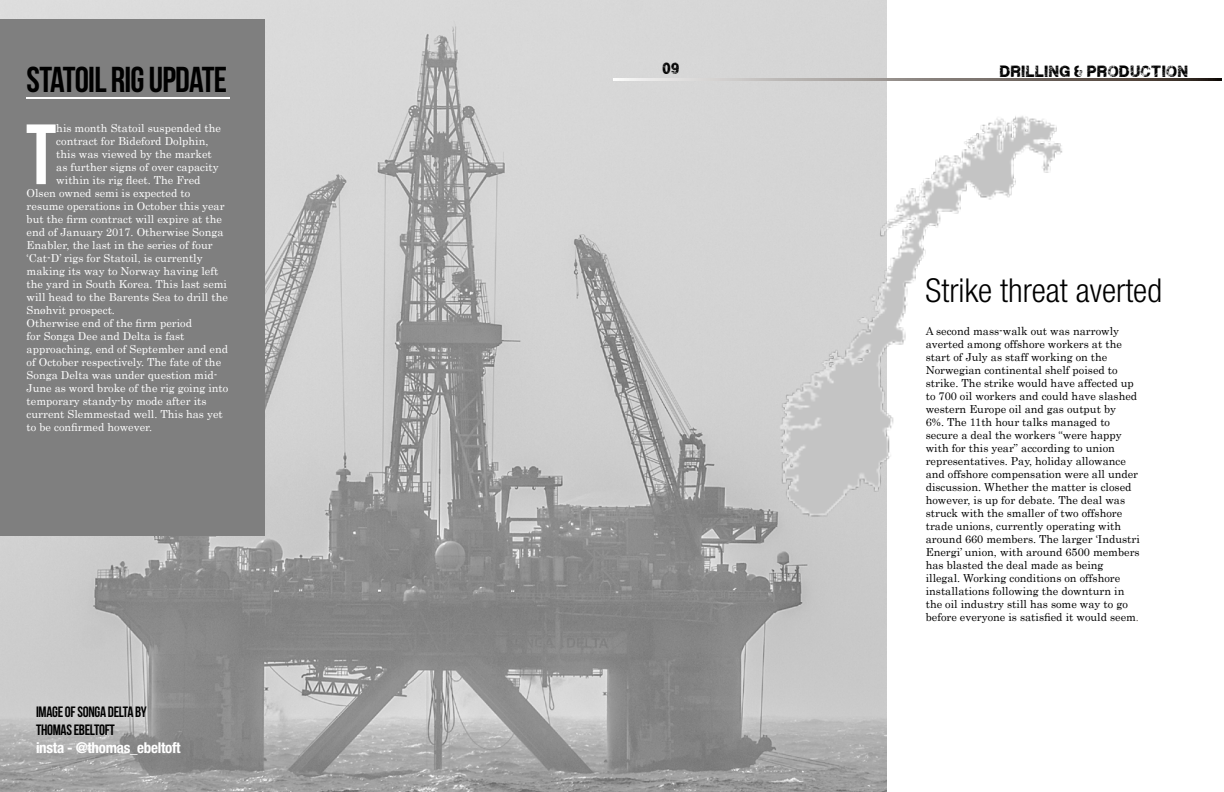
<style>
.page{position:relative;width:1224px;height:792px;background:#fff}
.page>*{position:absolute;margin:0;border:0;box-sizing:border-box;transform-origin:0 0}
.t1{font:85.3px "Bebas Neue";color:#fff}
.t2{font:36px "Bebas Neue";letter-spacing:-.02em;color:#000}
.t3{font:300 condensed 33px "Helvetica Neue LT Std";color:#000}
.t4{font:15px/18px "Bebas Neue";letter-spacing:-.02em;color:#000}
.t5{font:700 condensed 15px "Helvetica Neue LT Std";letter-spacing:-.02em;color:#fff}
.t6{font:13px "Plane Crash";color:#000}
.t7{font:11px/13px "Century";color:#000}
.t8{font:11px "Century";color:#fff}
.s1{color:#645a53}
</style>
<div class="page">
<img style="left:0;top:0;width:887px;height:792px">
<svg style="left:613px;top:78px;width:609px;height:3px;background:#908a86"></svg>
<div style="left:0;top:20px;width:265px;height:516px;background:#7f7f7f"></div>
<hr style="left:27px;top:97px;width:203px;height:1px;background:#fff">
<img style="left:722px;top:112px;width:341px;height:407px">
<h2 class="t2" style="left:27px;top:60px;width:202px">STATOIL RIG UPDATE</h2>
<h1 class="t1" style="left:26px;top:108px;width:32px">T</h1>
<p class="t8" style="left:56px;top:119px;width:166px">his month Statoil suspended the</p>
<p class="t8" style="left:56px;top:132px;width:154px">contract for Bideford Dolphin,</p>
<p class="t8" style="left:56px;top:145px;width:157px">this was viewed by the market</p>
<p class="t8" style="left:56px;top:158px;width:164px">as further signs of over capacity</p>
<p class="t8" style="left:56px;top:171px;width:146px">within its rig fleet. The Fred</p>
<p class="t8" style="left:27px;top:184px;width:165px">Olsen owned semi is expected to</p>
<p class="t8" style="left:27px;top:197px;width:200px">resume operations in October this year</p>
<p class="t8" style="left:27px;top:210px;width:197px">but the firm contract will expire at the</p>
<p class="t8" style="left:27px;top:223px;width:198px">end of January 2017. Otherwise Songa</p>
<p class="t8" style="left:27px;top:236px;width:187px">Enabler, the last in the series of four</p>
<p class="t8" style="left:27px;top:249px;width:178px">‘Cat-D’ rigs for Statoil, is currently</p>
<p class="t8" style="left:27px;top:262px;width:193px">making its way to Norway having left</p>
<p class="t8" style="left:27px;top:275px;width:202px">the yard in South Korea. This last semi</p>
<p class="t8" style="left:27px;top:288px;width:203px">will head to the Barents Sea to drill the</p>
<p class="t8" style="left:27px;top:301px;width:90px">Snøhvit prospect.</p>
<p class="t8" style="left:27px;top:314px;width:167px">Otherwise end of the firm period</p>
<p class="t8" style="left:27px;top:327px;width:159px">for Songa Dee and Delta is fast</p>
<p class="t8" style="left:27px;top:340px;width:203px">approaching, end of September and end</p>
<p class="t8" style="left:27px;top:353px;width:196px">of October respectively. The fate of the</p>
<p class="t8" style="left:27px;top:366px;width:192px">Songa Delta was under question mid-</p>
<p class="t8" style="left:27px;top:379px;width:203px">June as word broke of the rig going into</p>
<p class="t8" style="left:27px;top:392px;width:181px">temporary standy-by mode after its</p>
<p class="t8" style="left:27px;top:405px;width:198px">current Slemmestad well. This has yet</p>
<p class="t8" style="left:27px;top:418px;width:127px">to be confirmed however.</p>
<h3 class="t4" style="left:36px;top:702px;width:112px">IMAGE OF SONGA DELTA BY<br>THOMAS EBELTOFT</h3>
<h3 class="t5" style="left:36px;top:738px;width:146px">insta - @thomas_ebeltoft</h3>
<p class="t6" style="left:662px;top:63px;width:19px">09</p>
<p class="t6" style="left:999px;top:65px;width:190px">DRILLING &amp; PRODUCTION</p>
<h3 class="t3" style="left:926px;top:272px;width:238px">Strike threat averted</h3>
<p class="t7" style="left:926px;top:323px;width:216px">A second mass-walk out was narrowly averted among offshore workers at the start of July as staff working on the Norwegian continental shelf poised to strike. The strike would have affected up to 700 oil workers and could have slashed western Europe oil and gas output by<br>6%. The 11th hour talks managed to secure a deal the workers “were happy with for this year” according to union representatives. Pay, holiday allowance and offshore compensation were all under discussion. Whether the matter is closed however, is up for debate. The deal was struck with the smaller of two offshore trade unions, currently operating with around 660 members. The larger ‘Industri Energi’ union, with around 6500 members has blasted the deal made as being illegal. Working conditions on offshore installations following the downturn in the oil industry still has some way to go before everyone is satisfied it would seem<span class="s1">.</span></p>
</div>
